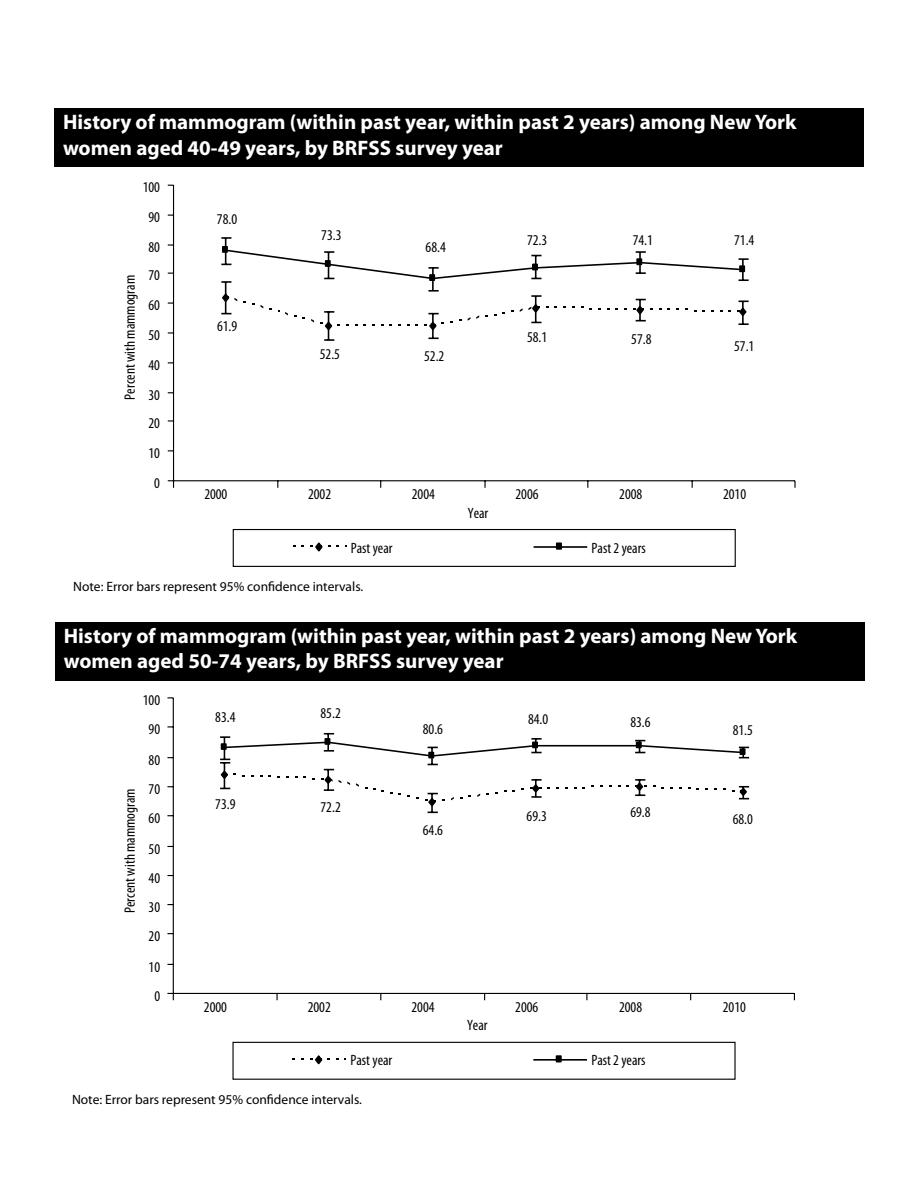
<style>
.page{position:relative;width:918px;height:1188px;background:#fff}
.page>*{position:absolute;margin:0;border:0;box-sizing:border-box;transform-origin:0 0}
.t1{font:700 21px/25.2px "Myriad Pro";color:#fff}
.t2{font:condensed 15px "Myriad Pro";color:#000}
.t3{font:13.5px "Myriad Pro";color:#000}
</style>
<div class="page">
<div style="left:54px;top:108px;width:810px;height:59px;background:#000"></div>
<hr style="left:173px;top:698px;width:1px;height:295px;background:#000">
<hr style="left:173px;top:993px;width:621px;height:1px;background:#000">
<svg style="left:167px;top:993px;width:7px;height:7px"></svg>
<svg style="left:276px;top:994px;width:2px;height:6px"></svg>
<svg style="left:220px;top:732px;width:530px;height:82px"></svg>
<svg style="left:220px;top:769px;width:16px;height:12px"></svg>
<svg style="left:321px;top:774px;width:20px;height:12px"></svg>
<svg style="left:425px;top:796px;width:20px;height:12px"></svg>
<svg style="left:530px;top:783px;width:20px;height:11px"></svg>
<svg style="left:635px;top:781px;width:12px;height:12px"></svg>
<svg style="left:732px;top:786px;width:16px;height:12px"></svg>
<svg style="left:221px;top:743px;width:6px;height:7px"></svg>
<svg style="left:324px;top:738px;width:6px;height:7px"></svg>
<svg style="left:428px;top:752px;width:6px;height:6px"></svg>
<svg style="left:532px;top:742px;width:6px;height:6px"></svg>
<svg style="left:636px;top:742px;width:6px;height:6px"></svg>
<svg style="left:740px;top:748px;width:6px;height:7px"></svg>
<div style="left:232px;top:1042px;width:504px;height:38px;border:1px solid #000"></div>
<svg style="left:310px;top:1055px;width:20px;height:10px"></svg>
<hr style="left:533px;top:1059px;width:54px;height:2px;background:#000">
<svg style="left:556px;top:1055px;width:6px;height:7px"></svg>
<div style="left:233px;top:529px;width:503px;height:38px;border:1px solid #000"></div>
<svg style="left:293px;top:545px;width:11px;height:2px"></svg>
<svg style="left:310px;top:542px;width:20px;height:10px"></svg>
<hr style="left:534px;top:546px;width:53px;height:2px;background:#000">
<svg style="left:556px;top:542px;width:6px;height:8px"></svg>
<hr style="left:173px;top:185px;width:1px;height:296px;background:#000">
<hr style="left:174px;top:480px;width:621px;height:1px;background:#000">
<svg style="left:168px;top:480px;width:6px;height:8px"></svg>
<svg style="left:484px;top:481px;width:2px;height:7px"></svg>
<svg style="left:794px;top:481px;width:2px;height:7px"></svg>
<svg style="left:221px;top:237px;width:528px;height:104px"></svg>
<svg style="left:221px;top:292px;width:16px;height:12px"></svg>
<svg style="left:320px;top:320px;width:20px;height:12px"></svg>
<svg style="left:424px;top:320px;width:20px;height:12px"></svg>
<svg style="left:520px;top:303px;width:29px;height:11px"></svg>
<svg style="left:633px;top:304px;width:20px;height:12px"></svg>
<svg style="left:737px;top:306px;width:11px;height:12px"></svg>
<svg style="left:222px;top:246px;width:6px;height:7px"></svg>
<svg style="left:325px;top:260px;width:6px;height:7px"></svg>
<svg style="left:429px;top:274px;width:6px;height:7px"></svg>
<svg style="left:532px;top:264px;width:6px;height:6px"></svg>
<svg style="left:636px;top:258px;width:6px;height:7px"></svg>
<svg style="left:739px;top:265px;width:6px;height:7px"></svg>
<div style="left:55px;top:622px;width:810px;height:59px;background:#000"></div>
<h1 class="t1" style="left:63px;top:110px;width:735px">History of mammogram (within past year, within past 2 years) among New York women aged 40-49 years, by BRFSS survey year</h1>
<p class="t2" style="left:143px;top:179px;width:19px">100</p>
<p class="t2" style="left:148px;top:209px;width:13px">90</p>
<p class="t2" style="left:122px;top:400px;width:126px;rotate:-90deg">Percent with mammogram</p>
<p class="t2" style="left:148px;top:239px;width:13px">80</p>
<p class="t2" style="left:148px;top:267px;width:13px">70</p>
<p class="t2" style="left:148px;top:297px;width:13px">60</p>
<p class="t2" style="left:148px;top:327px;width:13px">50</p>
<p class="t2" style="left:148px;top:357px;width:13px">40</p>
<p class="t2" style="left:148px;top:386px;width:13px">30</p>
<p class="t2" style="left:148px;top:415px;width:13px">20</p>
<p class="t2" style="left:148px;top:445px;width:13px">10</p>
<p class="t2" style="left:154px;top:474px;width:7px">0</p>
<p class="t2" style="left:217px;top:211px;width:22px">78.0</p>
<p class="t2" style="left:217px;top:318px;width:22px">61.9</p>
<p class="t2" style="left:321px;top:227px;width:22px">73.3</p>
<p class="t2" style="left:426px;top:239px;width:22px">68.4</p>
<p class="t2" style="left:320px;top:346px;width:22px">52.5</p>
<p class="t2" style="left:424px;top:348px;width:22px">52.2</p>
<p class="t2" style="left:527px;top:232px;width:22px">72.3</p>
<p class="t2" style="left:633px;top:232px;width:22px">74.1</p>
<p class="t2" style="left:734px;top:232px;width:22px">71.4</p>
<p class="t2" style="left:527px;top:329px;width:22px">58.1</p>
<p class="t2" style="left:631px;top:330px;width:22px">57.8</p>
<p class="t2" style="left:734px;top:337px;width:22px">57.1</p>
<p class="t2" style="left:204px;top:486px;width:25px">2000</p>
<p class="t2" style="left:308px;top:486px;width:25px">2002</p>
<p class="t2" style="left:412px;top:486px;width:25px">2004</p>
<p class="t2" style="left:516px;top:486px;width:25px">2006</p>
<p class="t2" style="left:619px;top:486px;width:25px">2008</p>
<p class="t2" style="left:723px;top:486px;width:25px">2010</p>
<p class="t2" style="left:468px;top:505px;width:22px">Year</p>
<p class="t2" style="left:351px;top:540px;width:43px">Past year</p>
<p class="t2" style="left:592px;top:540px;width:56px">Past 2 years</p>
<p class="t3" style="left:73px;top:579px;width:292px">Note: Error bars represent 95% confidence intervals.</p>
<h1 class="t1" style="left:64px;top:624px;width:735px">History of mammogram (within past year, within past 2 years) among New York women aged 50-74 years, by BRFSS survey year</h1>
<p class="t2" style="left:143px;top:692px;width:19px">100</p>
<p class="t2" style="left:149px;top:721px;width:13px">90</p>
<p class="t2" style="left:122px;top:913px;width:126px;rotate:-90deg">Percent with mammogram</p>
<p class="t2" style="left:149px;top:752px;width:13px">80</p>
<p class="t2" style="left:149px;top:781px;width:13px">70</p>
<p class="t2" style="left:149px;top:810px;width:13px">60</p>
<p class="t2" style="left:149px;top:841px;width:13px">50</p>
<p class="t2" style="left:149px;top:870px;width:13px">40</p>
<p class="t2" style="left:149px;top:899px;width:13px">30</p>
<p class="t2" style="left:149px;top:928px;width:13px">20</p>
<p class="t2" style="left:149px;top:959px;width:13px">10</p>
<p class="t2" style="left:154px;top:988px;width:7px">0</p>
<p class="t2" style="left:215px;top:709px;width:22px">83.4</p>
<p class="t2" style="left:321px;top:705px;width:22px">85.2</p>
<p class="t2" style="left:215px;top:796px;width:22px">73.9</p>
<p class="t2" style="left:321px;top:799px;width:22px">72.2</p>
<p class="t2" style="left:423px;top:721px;width:22px">80.6</p>
<p class="t2" style="left:423px;top:822px;width:22px">64.6</p>
<p class="t2" style="left:528px;top:710px;width:22px">84.0</p>
<p class="t2" style="left:630px;top:714px;width:22px">83.6</p>
<p class="t2" style="left:527px;top:808px;width:22px">69.3</p>
<p class="t2" style="left:630px;top:804px;width:22px">69.8</p>
<p class="t2" style="left:733px;top:722px;width:22px">81.5</p>
<p class="t2" style="left:733px;top:811px;width:22px">68.0</p>
<p class="t2" style="left:204px;top:999px;width:25px">2000</p>
<p class="t2" style="left:308px;top:999px;width:25px">2002</p>
<p class="t2" style="left:412px;top:999px;width:25px">2004</p>
<p class="t2" style="left:515px;top:999px;width:25px">2006</p>
<p class="t2" style="left:619px;top:999px;width:25px">2008</p>
<p class="t2" style="left:723px;top:999px;width:25px">2010</p>
<p class="t2" style="left:467px;top:1017px;width:22px">Year</p>
<p class="t2" style="left:351px;top:1052px;width:43px">Past year</p>
<p class="t2" style="left:591px;top:1052px;width:56px">Past 2 years</p>
<p class="t3" style="left:72px;top:1092px;width:292px">Note: Error bars represent 95% confidence intervals.</p>
</div>
